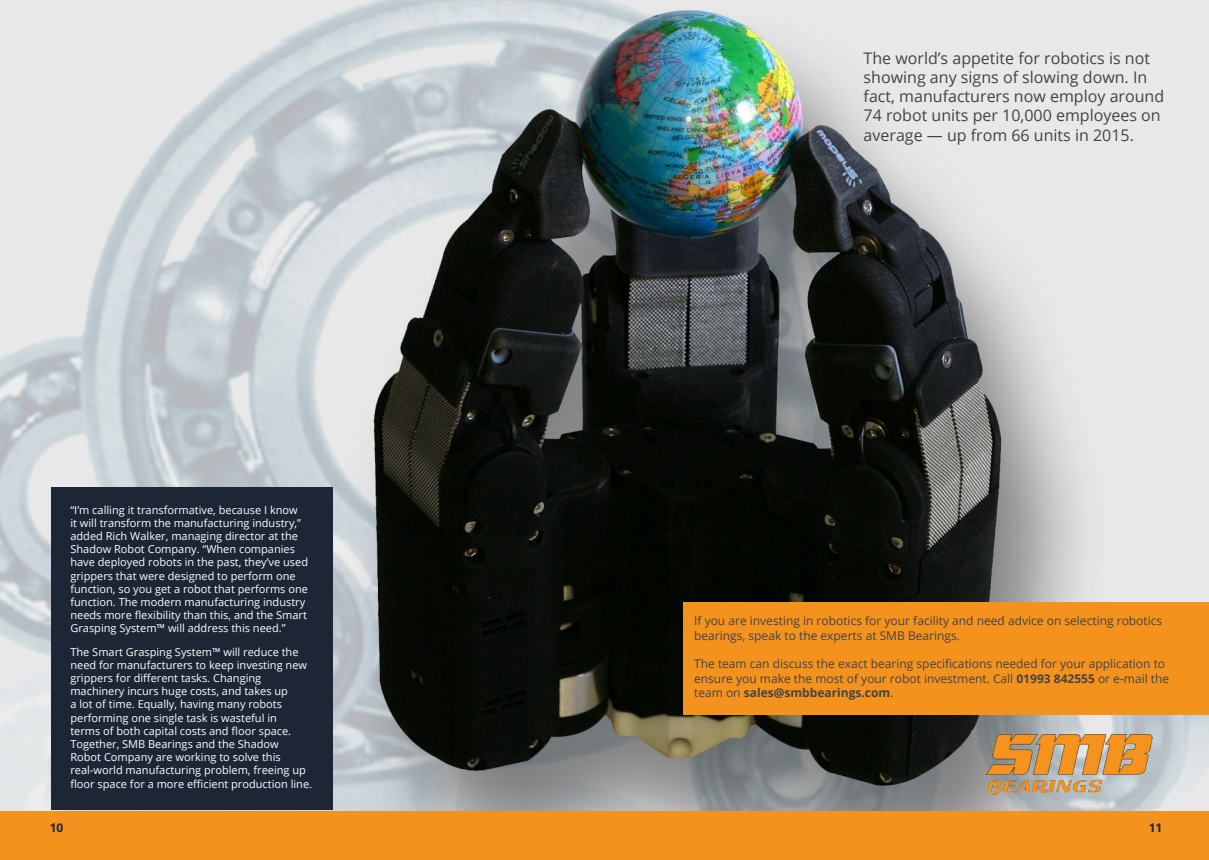
<style>
.page{position:relative;width:1209px;height:860px;background:#fff}
.page>*{position:absolute;margin:0;border:0;box-sizing:border-box;transform-origin:0 0}
.t1{font:16px/19.2px "Open Sans";color:#434346}
.t2{font:12px "Open Sans";color:#434346}
.t3{font:700 12px "Open Sans";color:#434346}
.t4{font:700 12px "Open Sans";color:#1c2634}
.Body_Text_-_Align_Le{font:11px/13.2px "Open Sans";color:#fff}
.s1{font-weight:700}
.s2{font-weight:400}
</style>
<div class="page">
<div style="left:0;top:810px;width:1209px;height:50px;background:#f4921e"></div>
<img style="left:0;top:0;width:1209px;height:810px">
<div style="left:52px;top:487px;width:281px;height:323px;background:#1c2634"></div>
<img style="left:987px;top:734px;width:166px;height:60px">
<div style="left:683px;top:602px;width:526px;height:113px;background:#f4921e"></div>
<p class="Body_Text_-_Align_Le" style="left:70px;top:503px;width:239px">“I’m calling it transformative, because I know<br>it will transform the manufacturing industry,” added Rich Walker, managing director at the Shadow Robot Company. “When companies have deployed robots in the past, they’ve used grippers that were designed to perform one function, so you get a robot that performs one function. The modern manufacturing industry needs more flexibility than this, and the Smart Grasping System™ will address this need.”</p>
<p class="Body_Text_-_Align_Le" style="left:70px;top:645px;width:243px">The Smart Grasping System™ will reduce the need for manufacturers to keep investing new grippers for different tasks. Changing machinery incurs huge costs, and takes up<br>a lot of time. Equally, having many robots performing one single task is wasteful in<br>terms of both capital costs and floor space.<br>Together, SMB Bearings and the Shadow Robot Company are working to solve this real-world manufacturing problem, freeing up floor space for a more efficient production line.</p>
<p class="t1" style="left:863px;top:48px;width:302px">The world’s appetite for robotics is not showing any signs of slowing down. In fact, manufacturers now employ around 74 robot units per 10,000 employees on average — up from 66 units in 2015.</p>
<p class="t2" style="left:694px;top:612px;width:469px">If you are investing in robotics for your facility and need advice on selecting robotics</p>
<p class="t2" style="left:694px;top:627px;width:267px">bearings, speak to the experts at SMB Bearings.</p>
<p class="t2" style="left:694px;top:656px;width:472px">The team can discuss the exact bearing specifications needed for your application to</p>
<p class="t2" style="left:694px;top:670px;width:476px">ensure you make the most of your robot investment. Call <span class="s1">01993 842555</span> or e-mail the</p>
<p class="t3" style="left:694px;top:684px;width:201px"><span class="s2">team on</span> sales@smbbearings.com<span class="s2">.</span></p>
<p class="t4" style="left:50px;top:819px;width:15px">10</p>
<p class="t4" style="left:1148px;top:819px;width:15px">11</p>
</div>
